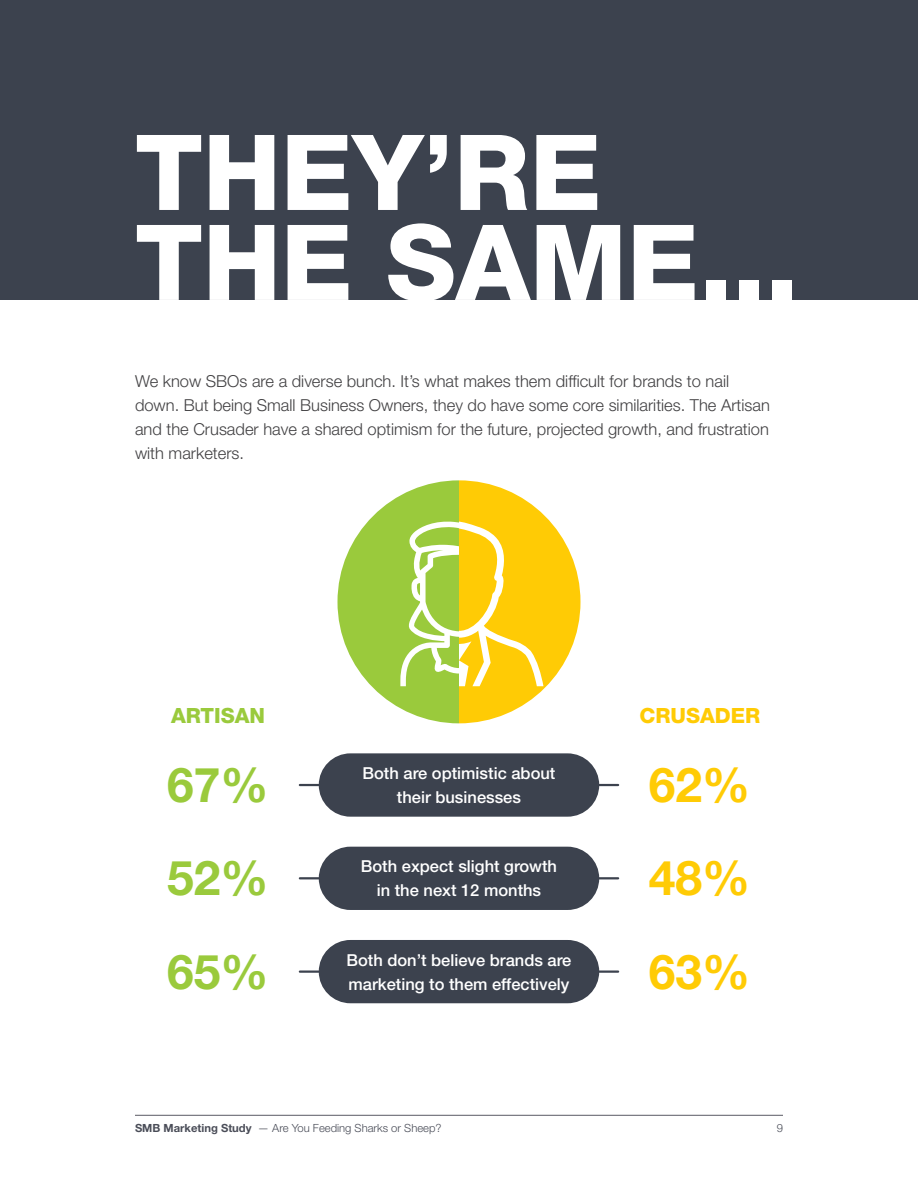
<style>
.page{position:relative;width:918px;height:1188px;background:#fff}
.page>*{position:absolute;margin:0;border:0;box-sizing:border-box;transform-origin:0 0}
.t1{font:800 105px/90px "Helvetica Neue LT Std";color:#fff}
.t2{font:700 48px "Helvetica Neue LT Std";color:#9aca3c}
.t3{font:700 48px "Helvetica Neue LT Std";color:#ffcb05}
.t4{font:800 21px "Helvetica Neue LT Std";color:#ffcb05}
.t5{font:800 21px "Helvetica Neue LT Std";color:#9aca3c}
.t6{font:300 16.5px/24px "Helvetica Neue LT Std";color:#414042}
.t7{font:500 16.5px/24px "Helvetica Neue LT Std";color:#fff;text-align:center}
.t8{font:300 11.25px "Helvetica Neue LT Std";color:#4a4d58}
.s1{font-weight:700}
</style>
<div class="page">
<hr style="left:135px;top:1115px;width:648px;height:1px;background:#595a64">
<div style="left:0;top:0;width:918px;height:299px;background:#3c424e"></div>
<hr style="left:300px;top:784px;width:318px;height:2px;background:#3c424e">
<div style="left:319px;top:753px;width:280px;height:64px;background:#3c424e;border-radius:32px"></div>
<hr style="left:300px;top:877px;width:318px;height:2px;background:#3c424e">
<div style="left:319px;top:847px;width:280px;height:63px;background:#3c424e;border-radius:32px"></div>
<hr style="left:300px;top:970px;width:318px;height:3px;background:#3c424e">
<div style="left:319px;top:940px;width:280px;height:63px;background:#3c424e;border-radius:32px"></div>
<svg style="left:338px;top:480px;width:242px;height:243px"></svg>
<h1 class="t1" style="left:135px;top:127px;width:665px">THEY’RE<br>THE SAME...</h1>
<p class="t6" style="left:135px;top:369px;width:636px">We know SBOs are a diverse bunch. It’s what makes them difficult for brands to nail down. But being Small Business Owners, they do have some core similarities. The Artisan and the Crusader have a shared optimism for the future, projected growth, and frustration with marketers.</p>
<p class="t5" style="left:171px;top:703px;width:96px">ARTISAN</p>
<p class="t4" style="left:639px;top:703px;width:122px">CRUSADER</p>
<h2 class="t2" style="left:167px;top:755px;width:103px">67%</h2>
<p class="t7" style="left:363px;top:761px;width:194px">Both are optimistic about their businesses</p>
<h2 class="t3" style="left:649px;top:755px;width:103px">62%</h2>
<h2 class="t2" style="left:167px;top:849px;width:103px">52%</h2>
<p class="t7" style="left:361px;top:854px;width:198px">Both expect slight growth in the next 12 months</p>
<h2 class="t3" style="left:649px;top:849px;width:103px">48%</h2>
<h2 class="t2" style="left:167px;top:942px;width:103px">65%</h2>
<p class="t7" style="left:347px;top:947px;width:226px;text-align:left">Both don’t believe brands are marketing to them effectively</p>
<h2 class="t3" style="left:649px;top:942px;width:103px">63%</h2>
<p class="t8" style="left:135px;top:1121px;width:308px"><span class="s1">SMB Marketing Study</span> — Are You Feeding Sharks or Sheep?</p>
<p class="t8" style="left:777px;top:1121px;width:8px">9</p>
</div>
